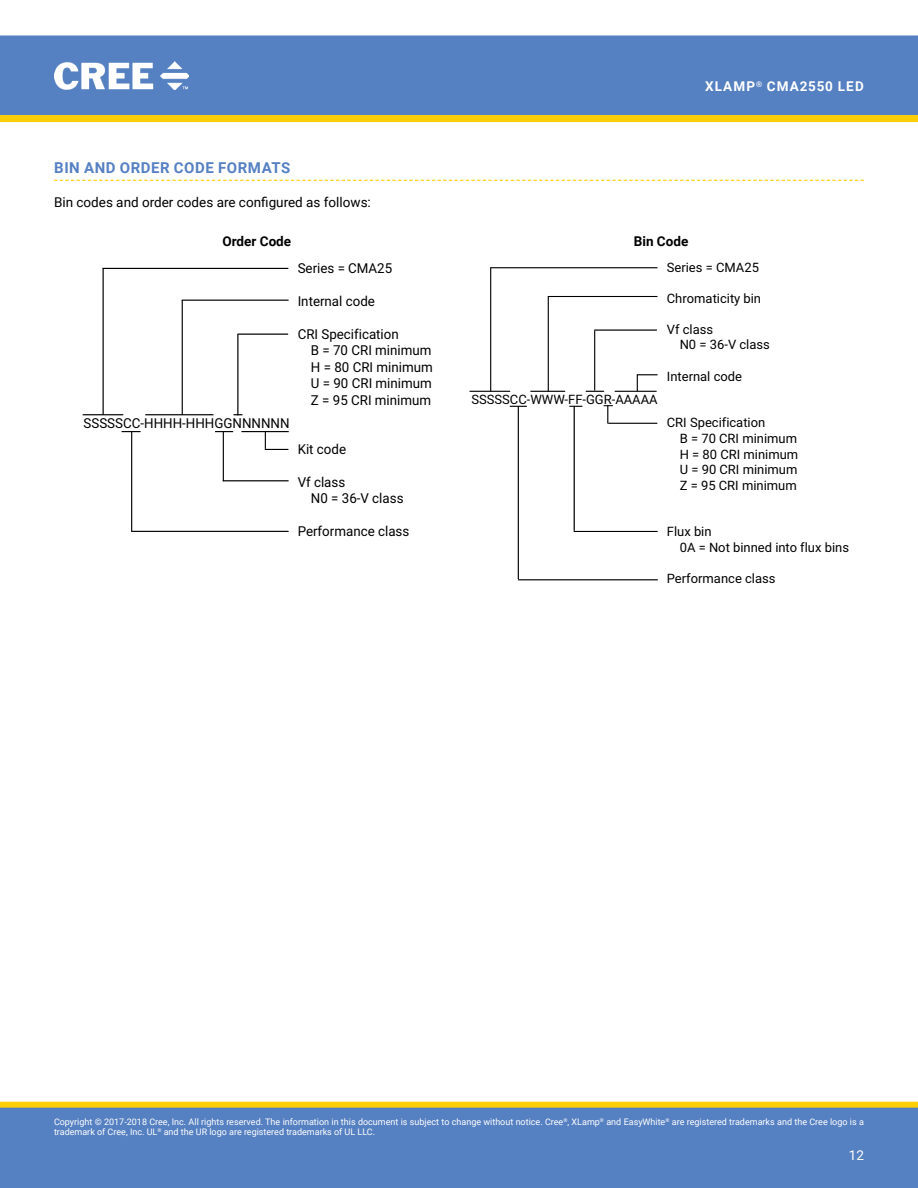
<style>
.page{position:relative;width:918px;height:1188px;background:#fff}
.page>*{position:absolute;margin:0;border:0;box-sizing:border-box;transform-origin:0 0}
.t1{font:700 15px "Roboto";letter-spacing:.035em;color:#5580c3}
.t2{font:13.65px/16.5px "Roboto";color:#000}
.t3{font:13.5px "Roboto";color:#000}
.t4{font:700 13.5px "Roboto";letter-spacing:.085em;color:#fff}
.t5{font:700 13.5px "Roboto";color:#000}
.t6{font:13.5px "Roboto";color:#fff}
.t7{font:13.05px/15.6px "Roboto";color:#000}
.t8{font:9px/10.8px "Roboto";color:#fff}
</style>
<div class="page">
<div style="left:0;top:35px;width:918px;height:80px;background:#5580c1"></div>
<img style="left:55px;top:62px;width:134px;height:28px">
<div style="left:1px;top:1102px;width:916px;height:6px;background:#ffce06"></div>
<div style="left:0;top:1102px;width:918px;height:6px;border:1px solid #ffce06"></div>
<div style="left:0;top:1108px;width:918px;height:80px;background:#5580c1"></div>
<svg style="left:0;top:115px;width:918px;height:7px;background:#fece08"></svg>
<svg style="left:54px;top:180px;width:810px;height:1px"></svg>
<svg style="left:122px;top:431px;width:19px;height:1px"></svg>
<hr style="left:131px;top:431px;width:1px;height:100px;background:#000">
<hr style="left:131px;top:531px;width:158px;height:1px;background:#000">
<hr style="left:237px;top:334px;width:1px;height:81px;background:#000">
<hr style="left:238px;top:334px;width:50px;height:1px;background:#000">
<hr style="left:223px;top:431px;width:1px;height:50px;background:#000">
<hr style="left:223px;top:480px;width:66px;height:1px;background:#000">
<hr style="left:182px;top:300px;width:1px;height:115px;background:#000">
<hr style="left:182px;top:300px;width:107px;height:1px;background:#000">
<hr style="left:83px;top:414px;width:40px;height:1px;background:#000">
<hr style="left:103px;top:268px;width:1px;height:147px;background:#000">
<hr style="left:103px;top:268px;width:185px;height:1px;background:#000">
<svg style="left:215px;top:431px;width:18px;height:1px"></svg>
<hr style="left:241px;top:431px;width:48px;height:1px;background:#000">
<hr style="left:145px;top:414px;width:68px;height:1px;background:#000">
<svg style="left:265px;top:432px;width:23px;height:18px"></svg>
<svg style="left:586px;top:391px;width:18px;height:1px"></svg>
<svg style="left:510px;top:406px;width:17px;height:1px"></svg>
<hr style="left:518px;top:406px;width:1px;height:173px;background:#000">
<hr style="left:518px;top:579px;width:140px;height:1px;background:#000">
<svg style="left:637px;top:374px;width:21px;height:17px"></svg>
<hr style="left:574px;top:406px;width:1px;height:125px;background:#000">
<hr style="left:574px;top:531px;width:84px;height:1px;background:#000">
<hr style="left:548px;top:297px;width:1px;height:94px;background:#000">
<hr style="left:548px;top:296px;width:109px;height:1px;background:#000">
<hr style="left:470px;top:391px;width:40px;height:1px;background:#000">
<hr style="left:490px;top:267px;width:1px;height:124px;background:#000">
<hr style="left:491px;top:267px;width:166px;height:1px;background:#000">
<svg style="left:569px;top:406px;width:13px;height:1px"></svg>
<hr style="left:594px;top:329px;width:63px;height:2px;background:#000">
<hr style="left:594px;top:330px;width:1px;height:60px;background:#000">
<hr style="left:615px;top:391px;width:42px;height:1px;background:#000">
<hr style="left:530px;top:391px;width:35px;height:1px;background:#000">
<svg style="left:604px;top:405px;width:9px;height:19px"></svg>
<hr style="left:608px;top:423px;width:49px;height:1px;background:#000">
<h3 class="t4" style="left:705px;top:77px;width:160px">XLAMP<sup>®</sup> CMA2550 LED</h3>
<h1 class="t1" style="left:54px;top:157px;width:238px">BIN AND ORDER CODE FORMATS</h1>
<h3 class="t3" style="left:54px;top:192px;width:318px">Bin codes and order codes are configured as follows:</h3>
<h3 class="t5" style="left:223px;top:232px;width:70px">ORDER CODE</h3>
<h3 class="t5" style="left:634px;top:232px;width:56px">BIN CODE</h3>
<h2 class="t2" style="left:84px;top:415px;width:208px">SSSSSCC-HHHH-HHHGGNNNNNN</h2>
<h2 class="t2" style="left:298px;top:259px;width:96px">Series = CMA25</h2>
<h2 class="t2" style="left:298px;top:292px;width:79px">Internal code</h2>
<h2 class="t2" style="left:311px;top:325px;width:123px;text-indent:-13px">CRI Specification<br>B = 70 CRI minimum<br>H = 80 CRI minimum<br>U = 90 CRI minimum<br>Z = 95 CRI minimum</h2>
<h2 class="t2" style="left:298px;top:440px;width:50px">Kit code</h2>
<h2 class="t2" style="left:311px;top:473px;width:94px;text-indent:-13px">Vf class<br>N0 = 36-V class</h2>
<h2 class="t2" style="left:298px;top:523px;width:113px">Performance class</h2>
<h3 class="t7" style="left:471px;top:391px;width:188px">SSSSSCC-WWW-FF-GGR-AAAAA</h3>
<h3 class="t7" style="left:667px;top:259px;width:94px">Series = CMA25</h3>
<h3 class="t7" style="left:667px;top:290px;width:96px">Chromaticity bin</h3>
<h3 class="t7" style="left:680px;top:321px;width:92px;text-indent:-13px">Vf class<br>N0 = 36-V class</h3>
<h3 class="t7" style="left:667px;top:368px;width:77px">Internal code</h3>
<h3 class="t7" style="left:680px;top:414px;width:120px;text-indent:-13px">CRI Specification<br>B = 70 CRI minimum<br>H = 80 CRI minimum<br>U = 90 CRI minimum<br>Z = 95 CRI minimum</h3>
<h3 class="t7" style="left:680px;top:523px;width:171px;text-indent:-13px">Flux bin<br>0A = Not binned into flux bins</h3>
<h3 class="t7" style="left:667px;top:570px;width:110px">Performance class</h3>
<p class="t8" style="left:54px;top:1116px;width:811px">Copyright © 2017-2018 Cree, Inc. All rights reserved. The information in this document is subject to change without notice. Cree<sup>®</sup>, XLamp<sup>®</sup> and EasyWhite<sup>®</sup> are registered trademarks and the Cree logo is a trademark of Cree, Inc. UL<sup>®</sup> and the UR logo are registered trademarks of UL LLC.</p>
<h3 class="t6" style="left:849px;top:1145px;width:17px">12</h3>
</div>
